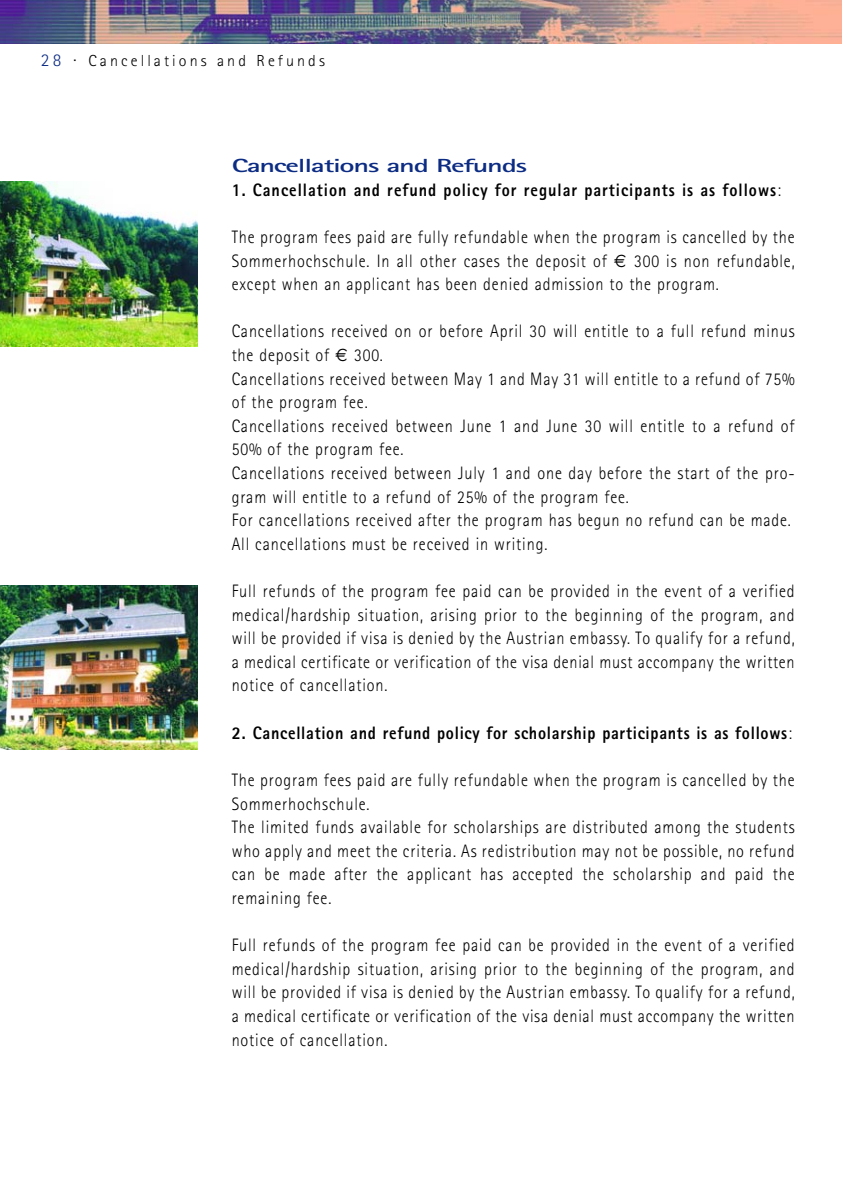
<style>
.page{position:relative;width:842px;height:1191px;background:#fff}
.page>*{position:absolute;margin:0;border:0;box-sizing:border-box;transform-origin:0 0}
.t1{font:700 19px "Rotis Sans Serif";letter-spacing:-.045em;color:#0c2c84;scale:1.6 1}
.t2{font:300 18px/23.6px "Rotis Sans Serif";letter-spacing:.055em;color:#000;text-align:justify;scale:.9 1}
.t3{font:800 18px "Rotis Sans Serif";letter-spacing:.045em;color:#000;scale:.9 1}
.t4{font:300 16px "Rotis Sans Serif";letter-spacing:.19em;color:#000}
.s1{font-size:18px;color:#0c2c84}
.s2{font-size:18px}
.s3{font-weight:300}
.s4{font-family:"Euro Sans";font-weight:400}
</style>
<div class="page">
<img style="left:0;top:0;width:841px;height:44px">
<img style="left:0;top:182px;width:197px;height:164px">
<img style="left:0;top:585px;width:197px;height:164px">
<p class="t4" style="left:41px;top:55px;width:286px"><span class="s1">28</span> <span class="s2">·</span> Cancellations and Refunds</p>
<p class="t1" style="left:232px;top:159px;width:186px">Cancellations and Refunds</p>
<p class="t3" style="left:232px;top:183px;width:612px">1. Cancellation and refund policy for regular participants is as follows<span class="s3">:</span></p>
<p class="t2" style="left:232px;top:227px;width:627px">The program fees paid are fully refundable when the program is cancelled by the Sommerhochschule. In all other cases the deposit of <span class="s4">€</span> 300 is non refundable, except when an applicant has been denied admission to the program.</p>
<p class="t2" style="left:232px;top:321px;width:627px;text-align:left">Cancellations received on or before April 30 will entitle to a full refund minus the deposit of <span class="s4">€</span> 300.<br>Cancellations received between May 1 and May 31 will entitle to a refund of 75% of the program fee.<br>Cancellations received between June 1 and June 30 will entitle to a refund of 50% of the program fee.<br>Cancellations received between July 1 and one day before the start of the pro&shy;gram will entitle to a refund of 25% of the program fee.<br>For cancellations received after the program has begun no refund can be made.<br>All cancellations must be received in writing.</p>
<p class="t2" style="left:232px;top:581px;width:627px">Full refunds of the program fee paid can be provided in the event of a verified medical/hardship situation, arising prior to the beginning of the program, and will be provided if visa is denied by the Austrian embassy. To qualify for a refund, a medical certificate or verification of the visa denial must accompany the written notice of cancellation.</p>
<p class="t3" style="left:232px;top:726px;width:624px">2. Cancellation and refund policy for scholarship participants is as follows<span class="s3">:</span></p>
<p class="t2" style="left:232px;top:770px;width:627px;text-align:left">The program fees paid are fully refundable when the program is cancelled by the Sommerhochschule.<br>The limited funds available for scholarships are distributed among the students who apply and meet the criteria. As redistribution may not be possible, no refund can be made after the applicant has accepted the scholarship and paid the remaining fee.</p>
<p class="t2" style="left:232px;top:935px;width:627px">Full refunds of the program fee paid can be provided in the event of a verified medical/hardship situation, arising prior to the beginning of the program, and will be provided if visa is denied by the Austrian embassy. To qualify for a refund, a medical certificate or verification of the visa denial must accompany the written notice of cancellation.</p>
</div>
